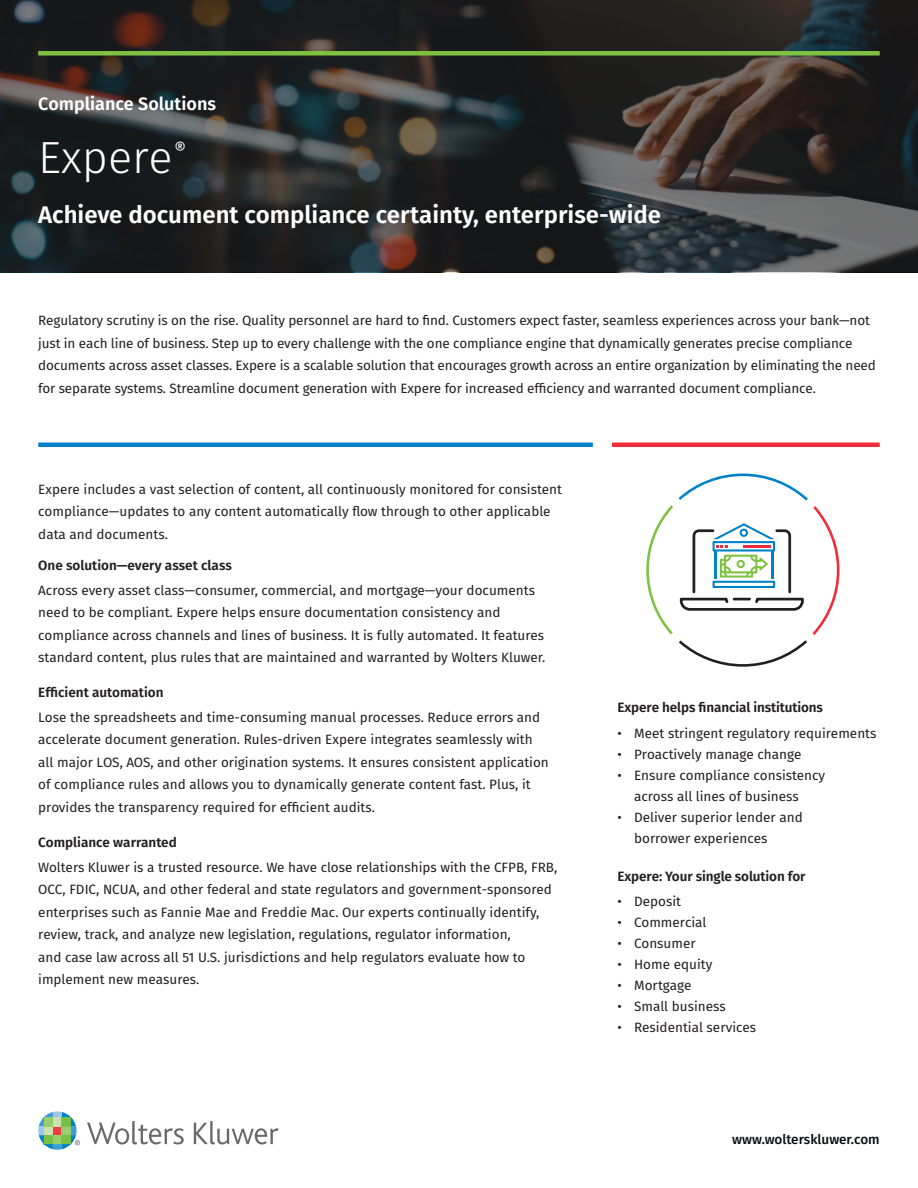
<style>
.page{position:relative;width:918px;height:1188px;background:#fff}
.page>*{position:absolute;margin:0;border:0;box-sizing:border-box;transform-origin:0 0}
.t1{font:300 45px "Fira Sans";color:#fff}
.t2{font:600 24px "Fira Sans";color:#fff}
.t3{font:600 18px "Fira Sans";color:#fff}
.t4{font:18px "Fira Sans";color:#fff}
.t5{font:13.5px/22.5px "Fira Sans";color:#231f20}
.t6{font:600 13.5px "Fira Sans";letter-spacing:-.01em;color:#231f20}
.t7{font:500 13.5px "Fira Sans";color:#0b0e11}
</style>
<div class="page">
<svg style="left:87px;top:1121px;width:97px;height:23px"></svg>
<svg style="left:194px;top:1121px;width:85px;height:23px"></svg>
<svg style="left:38px;top:1111px;width:42px;height:39px"></svg>
<hr style="left:612px;top:443px;width:268px;height:4px;background:#ee2c3b">
<svg style="left:646px;top:473px;width:194px;height:194px"></svg>
<svg style="left:0;top:0;width:918px;height:272px;background:#2a2a2a"></svg>
<div style="left:38px;top:51px;width:842px;height:5px;background:#7fc241"></div>
<hr style="left:38px;top:443px;width:555px;height:4px;background:#0082c8">
<p class="t3" style="left:38px;top:89px;width:179px">Compliance Solutions</p>
<p class="t4" style="left:174px;top:135px;width:13px">®</p>
<p class="t1" style="left:38px;top:126px;width:136px">Expere</p>
<p class="t2" style="left:38px;top:195px;width:624px">Achieve document compliance certainty, enterprise-wide</p>
<p class="t5" style="left:38px;top:309px;width:839px">Regulatory scrutiny is on the rise. Quality personnel are hard to find. Customers expect faster, seamless experiences across your bank—not just in each line of business. Step up to every challenge with the one compliance engine that dynamically generates precise compliance documents across asset classes. Expere is a scalable solution that encourages growth across an entire organization by eliminating the need for separate systems. Streamline document generation with Expere for increased efficiency and warranted document compliance.</p>
<p class="t5" style="left:38px;top:478px;width:525px">Expere includes a vast selection of content, all continuously monitored for consistent compliance—updates to any content automatically flow through to other applicable data and documents.</p>
<p class="t6" style="left:38px;top:554px;width:195px">One solution—every asset class</p>
<p class="t5" style="left:38px;top:578px;width:509px">Across every asset class—consumer, commercial, and mortgage—your documents need to be compliant. Expere helps ensure documentation consistency and compliance across channels and lines of business. It is fully automated. It features standard content, plus rules that are maintained and warranted by Wolters Kluwer.</p>
<p class="t6" style="left:38px;top:682px;width:127px">Efficient automation</p>
<p class="t5" style="left:38px;top:706px;width:512px">Lose the spreadsheets and time-consuming manual processes. Reduce errors and accelerate document generation. Rules-driven Expere integrates seamlessly with all major LOS, AOS, and other origination systems. It ensures consistent application of compliance rules and allows you to dynamically generate content fast. Plus, it provides the transparency required for efficient audits.</p>
<p class="t6" style="left:38px;top:831px;width:140px">Compliance warranted</p>
<p class="t5" style="left:38px;top:856px;width:521px">Wolters Kluwer is a trusted resource. We have close relationships with the CFPB, FRB, OCC, FDIC, NCUA, and other federal and state regulators and government-sponsored enterprises such as Fannie Mae and Freddie Mac. Our experts continually identify, review, track, and analyze new legislation, regulations, regulator information,<br>and case law across all 51 U.S. jurisdictions and help regulators evaluate how to implement new measures.</p>
<p class="t6" style="left:618px;top:696px;width:207px">Expere helps financial institutions</p>
<p class="t5" style="left:618px;top:721px;width:260px">• Meet stringent regulatory requirements</p>
<p class="t5" style="left:618px;top:742px;width:185px">• Proactively manage change</p>
<p class="t5" style="left:634px;top:764px;width:193px;line-height:21px;text-indent:-16px">• Ensure compliance consistency across all lines of business</p>
<p class="t5" style="left:634px;top:806px;width:170px;line-height:21px;text-indent:-16px">• Deliver superior lender and borrower experiences</p>
<p class="t6" style="left:618px;top:865px;width:189px">Expere: Your single solution for</p>
<p class="t5" style="left:618px;top:890px;width:65px">• Deposit</p>
<p class="t5" style="left:618px;top:911px;width:91px">• Commercial</p>
<p class="t5" style="left:618px;top:932px;width:80px">• Consumer</p>
<p class="t5" style="left:618px;top:953px;width:96px">• Home equity</p>
<p class="t5" style="left:618px;top:974px;width:75px">• Mortgage</p>
<p class="t5" style="left:618px;top:995px;width:110px">• Small business</p>
<p class="t5" style="left:618px;top:1016px;width:140px">• Residential services</p>
<p class="t7" style="left:732px;top:1129px;width:149px">www.wolterskluwer.com</p>
</div>
